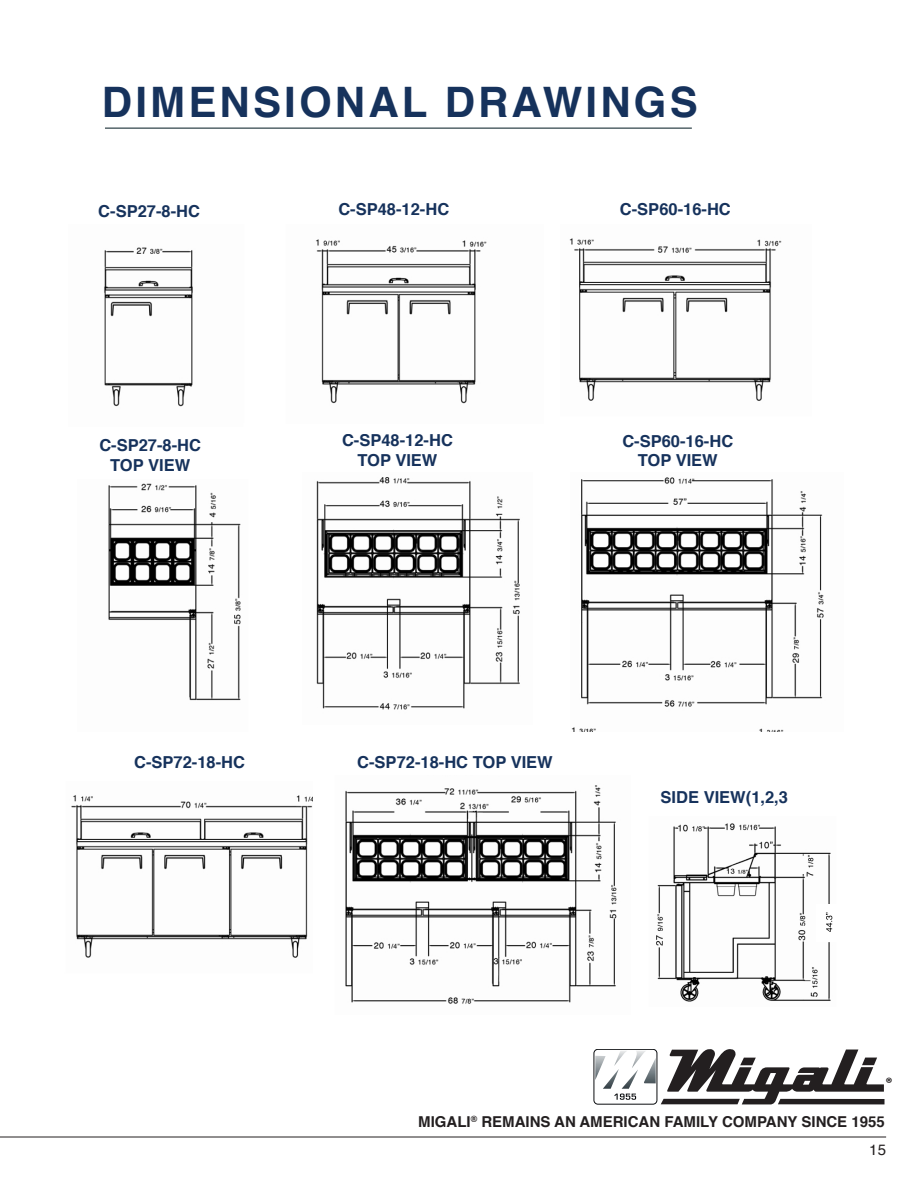
<style>
.page{position:relative;width:918px;height:1188px;background:#fff}
.page>*{position:absolute;margin:0;border:0;box-sizing:border-box;transform-origin:0 0}
.t1{font:700 42px "Helvetica";letter-spacing:.075em;color:#16325c}
.t2{font:700 16.5px/19.8px "Helvetica";color:#16325c;text-align:center}
.t3{font:900 15.15px "Myriad Pro";color:#231f20}
.t4{font:700 15px/28px "Helvetica";color:#231f20;text-align:right}
.s1{font-weight:400}
</style>
<div class="page">
<hr style="left:0;top:1137px;width:886px;height:1px;background:#231f20">
<div style="left:594px;top:1049px;width:63px;height:55px;border:1px solid #0b0d10;border-radius:4px"></div>
<svg style="left:661px;top:1049px;width:224px;height:55px"></svg>
<img style="left:595px;top:1051px;width:61px;height:38px">
<svg style="left:614px;top:1094px;width:22px;height:6px"></svg>
<hr style="left:105px;top:128px;width:587px;height:1px;background:#1c3139">
<img style="left:569px;top:238px;width:213px;height:163px">
<img style="left:71px;top:795px;width:242px;height:163px">
<img style="left:345px;top:785px;width:272px;height:219px">
<img style="left:316px;top:239px;width:171px;height:165px">
<img style="left:104px;top:247px;width:89px;height:160px">
<img style="left:108px;top:483px;width:133px;height:218px">
<img style="left:316px;top:477px;width:204px;height:233px">
<img style="left:571px;top:477px;width:253px;height:254px">
<img style="left:656px;top:823px;width:175px;height:179px">
<img style="left:816px;top:905px;width:17px;height:36px">
<h1 class="t1" style="left:102px;top:69px;width:597px">DIMENSIONAL DRAWINGS</h1>
<p class="t2" style="left:98px;top:201px;width:103px">C-SP27-8-HC</p>
<p class="t2" style="left:338px;top:199px;width:112px">C-SP48-12-HC</p>
<p class="t2" style="left:620px;top:199px;width:112px">C-SP60-16-HC</p>
<p class="t2" style="left:99px;top:436px;width:103px">C-SP27-8-HC<br>TOP VIEW</p>
<p class="t2" style="left:342px;top:431px;width:112px">C-SP48-12-HC<br>TOP VIEW</p>
<p class="t2" style="left:622px;top:431px;width:112px">C-SP60-16-HC<br>TOP VIEW</p>
<p class="t2" style="left:134px;top:752px;width:112px">C-SP72-18-HC</p>
<p class="t2" style="left:357px;top:752px;width:197px">C-SP72-18-HC TOP VIEW</p>
<p class="t2" style="left:661px;top:788px;width:129px">SIDE VIEW(1,2,3</p>
<p class="t3" style="left:885px;top:1072px;width:9px">®</p>
<p class="t4" style="left:418px;top:1108px;width:469px">MIGALI<sup>®</sup> REMAINS AN AMERICAN FAMILY COMPANY SINCE 1955<br><span class="s1">15</span></p>
</div>
